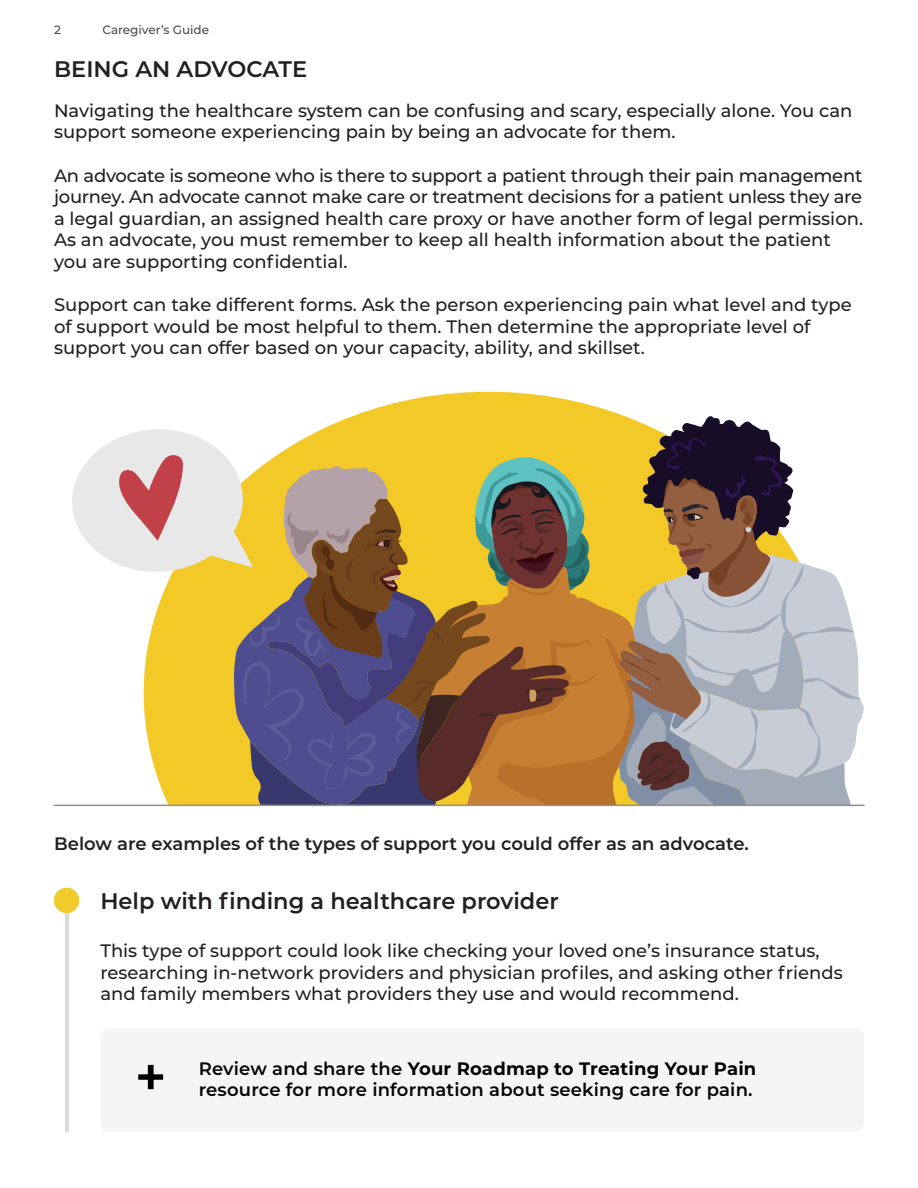
<style>
.page{position:relative;width:918px;height:1188px;background:#fff}
.page>*{position:absolute;margin:0;border:0;box-sizing:border-box;transform-origin:0 0}
.Section_Header{font:600 22.5px "Montserrat";color:#231f20}
.Main_Body{font:500 18px/21.6px "Montserrat";color:#231f20}
.Main_Body-2{font:600 18px/21.6px "Montserrat";letter-spacing:.01em;color:#040503}
.Main_Body-3{font:600 18px "Montserrat";color:#231f20}
.t1{font:500 12px "Montserrat";color:#494a4a}
.s1{font-weight:700}
</style>
<div class="page">
<svg style="left:356px;top:392px;width:266px;height:23px;fill:#f2c926"></svg>
<svg style="left:70px;top:415px;width:790px;height:390px;background:#b69f78"></svg>
<hr style="left:65px;top:900px;width:3px;height:232px;background:#d9d9d9">
<div style="left:54px;top:888px;width:25px;height:25px;background:#f1ca2b;border-radius:50%"></div>
<hr style="left:53px;top:805px;width:812px;height:1px;background:#8f8f8c">
<div style="left:101px;top:1029px;width:763px;height:103px;background:#f5f5f5;border-radius:8px"></div>
<svg style="left:138px;top:1065px;width:25px;height:24px"></svg>
<p class="t1" style="left:54px;top:22px;width:8px">2</p>
<p class="t1" style="left:102px;top:22px;width:108px">Caregiver’s Guide</p>
<p class="Section_Header" style="left:54px;top:53px;width:254px">BEING AN ADVOCATE</p>
<p class="Main_Body" style="left:54px;top:99px;width:800px">Navigating the healthcare system can be confusing and scary, especially alone. You can support someone experiencing pain by being an advocate for them.</p>
<p class="Main_Body" style="left:54px;top:164px;width:811px">An advocate is someone who is there to support a patient through their pain management journey. An advocate cannot make care or treatment decisions for a patient unless they are a legal guardian, an assigned health care proxy or have another form of legal permission.<br>As an advocate, you must remember to keep all health information about the patient you are supporting confidential.</p>
<p class="Main_Body" style="left:54px;top:293px;width:799px">Support can take different forms. Ask the person experiencing pain what level and type of support would be most helpful to them. Then determine the appropriate level of support you can offer based on your capacity, ability, and skillset.</p>
<p class="Main_Body-3" style="left:54px;top:831px;width:696px">Below are examples of the types of support you could offer as an advocate.</p>
<p class="Section_Header" style="left:100px;top:885px;width:460px">Help with finding a healthcare provider</p>
<p class="Main_Body" style="left:100px;top:939px;width:744px">This type of support could look like checking your loved one’s insurance status, researching in-network providers and physician profiles, and asking other friends and family members what providers they use and would recommend.</p>
<p class="Main_Body-2" style="left:199px;top:1057px;width:559px">Review and share the <span class="s1">Your Roadmap to Treating Your Pain </span>resource for more information about seeking care for pain.</p>
</div>
